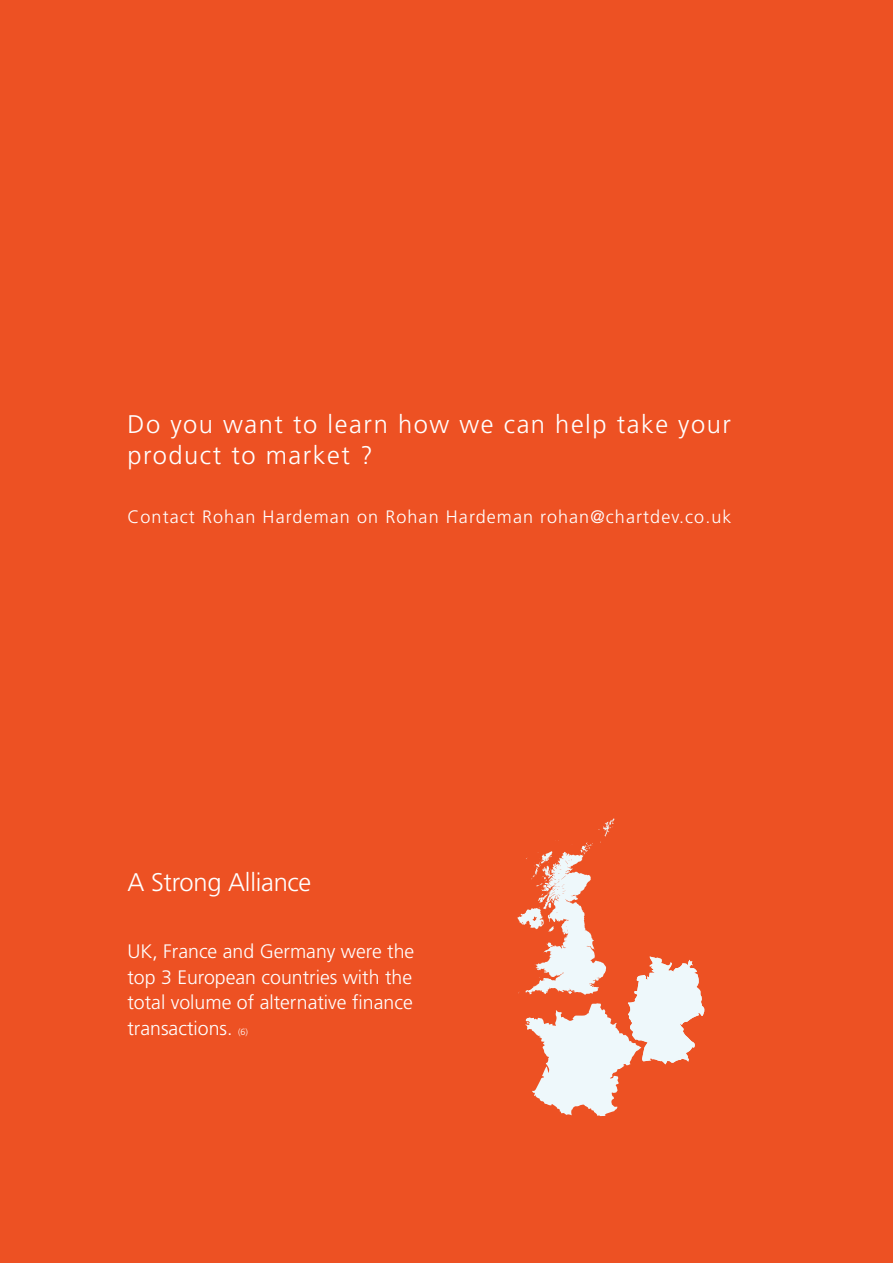
<style>
.page{position:relative;width:893px;height:1263px;background:#ed5123}
.page>*{position:absolute;margin:0;border:0;box-sizing:border-box;transform-origin:0 0}
.t1{font:300 25.5px/31.5px "Frutiger LT Std";letter-spacing:.06em;color:#fff}
.t2{font:300 25.5px "Frutiger LT Std";letter-spacing:-.01em;color:#fff}
.t3{font:300 19.5px/25.5px "Frutiger LT Std";color:#fff;text-align:justify}
.t4{font:300 18px "Frutiger LT Std";letter-spacing:.06em;color:#fff}
.s1{font-size:9px}
</style>
<div class="page">
<svg style="left:517px;top:818px;width:188px;height:298px"></svg>
<p class="t1" style="left:127px;top:408px;width:605px">Do you want to learn how we can help take your product to market ?</p>
<p class="t4" style="left:127px;top:506px;width:606px">Contact Rohan Hardeman on Rohan Hardeman rohan@chartdev.co.uk</p>
<p class="t2" style="left:127px;top:868px;width:185px">A Strong Alliance</p>
<p class="t3" style="left:127px;top:939px;width:288px">UK, France and Germany were the top 3 European countries with the total volume of alternative finance transactions. <span class="s1">(6)</span></p>
</div>
